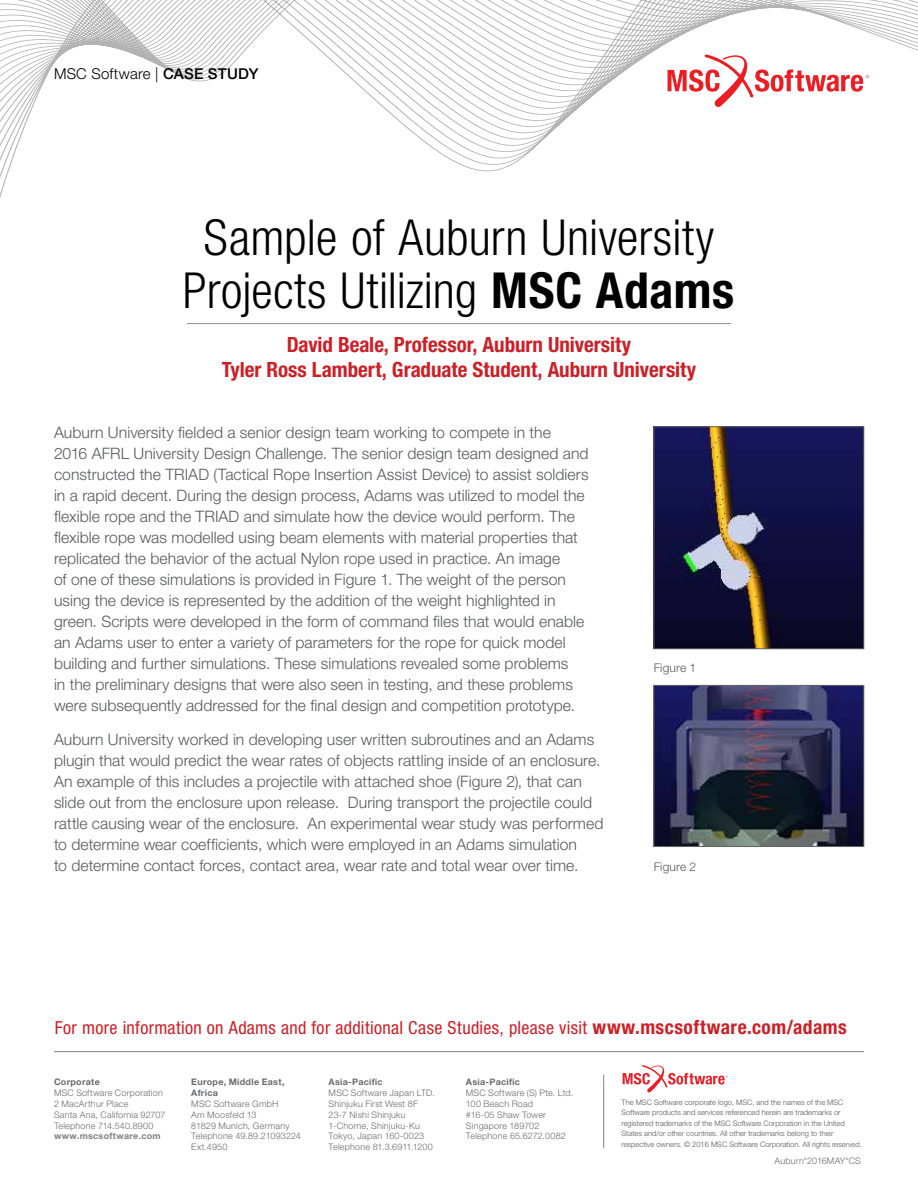
<style>
.page{position:relative;width:918px;height:1188px;background:#fff}
.page>*{position:absolute;margin:0;border:0;box-sizing:border-box;transform-origin:0 0}
.t1{font:300 condensed 49.65px/52.5px "Helvetica Neue LT Pro";letter-spacing:.005em;color:#000;text-align:center}
.t2{font:700 condensed 21px/25.2px "Helvetica Neue LT Pro";color:#cc2027;text-align:center}
.t3{font:condensed 18px "Helvetica Neue LT Pro";letter-spacing:.02em;color:#cc2027}
.t4{font:300 15.75px/21px "Helvetica Neue LT Pro";letter-spacing:.005em;color:#58595b}
.t5{font:300 15px "Helvetica Neue LT Pro";letter-spacing:.015em;color:#000}
.t6{font:300 12px "Helvetica Neue LT Pro";letter-spacing:.015em;color:#58595b}
.t7{font:300 9px/10.8px "Helvetica Neue LT Pro";letter-spacing:.025em;color:#696a6d}
.t8{font:700 9px/10.8px "Helvetica Neue LT Pro";letter-spacing:.03em;color:#696a6d}
.t9{font:700 9px "Helvetica Neue LT Pro";letter-spacing:.03em;color:#807f83}
.t10{font:300 7.5px/10.5px "Helvetica Neue LT Pro";color:#58595b}
.s1{font-weight:500}
.s2{font-weight:700}
.s3{font-weight:700;font-size:19.5px}
</style>
<div class="page">
<svg style="left:0;top:0;width:918px;height:456px"></svg>
<svg style="left:668px;top:53px;width:201px;height:55px"></svg>
<hr style="left:187px;top:323px;width:544px;height:1px;background:#000">
<img style="left:656px;top:429px;width:206px;height:218px">
<div style="left:654px;top:427px;width:210px;height:222px;border:1px solid #636466"></div>
<img style="left:656px;top:687px;width:206px;height:158px">
<div style="left:654px;top:685px;width:210px;height:162px;border:1px solid #636466"></div>
<svg style="left:623px;top:1065px;width:105px;height:28px"></svg>
<hr style="left:603px;top:1075px;width:1px;height:73px;background:#808285">
<hr style="left:54px;top:1051px;width:810px;height:1px;background:#808285">
<p class="t5" style="left:54px;top:65px;width:206px">MSC Software | <span class="s1">CASE STUDY</span></p>
<h1 class="t1" style="left:183px;top:211px;width:553px">Sample of Auburn University<br>Projects Utilizing <span class="s2">MSC Adams</span></h1>
<h2 class="t2" style="left:222px;top:332px;width:476px">David Beale, Professor, Auburn University<br>Tyler Ross Lambert, Graduate Student, Auburn University</h2>
<p class="t4" style="left:54px;top:421px;width:536px">Auburn University fielded a senior design team working to compete in the<br>2016 AFRL University Design Challenge. The senior design team designed and constructed the TRIAD (Tactical Rope Insertion Assist Device) to assist soldiers in a rapid decent. During the design process, Adams was utilized to model the flexible rope and the TRIAD and simulate how the device would perform. The flexible rope was modelled using beam elements with material properties that replicated the behavior of the actual Nylon rope used in practice. An image<br>of one of these simulations is provided in Figure 1. The weight of the person using the device is represented by the addition of the weight highlighted in green. Scripts were developed in the form of command files that would enable an Adams user to enter a variety of parameters for the rope for quick model building and further simulations. These simulations revealed some problems<br>in the preliminary designs that were also seen in testing, and these problems were subsequently addressed for the final design and competition prototype.</p>
<p class="t4" style="left:54px;top:729px;width:551px">Auburn University worked in developing user written subroutines and an Adams plugin that would predict the wear rates of objects rattling inside of an enclosure.<br>An example of this includes a projectile with attached shoe (Figure 2), that can slide out from the enclosure upon release. During transport the projectile could rattle causing wear of the enclosure. An experimental wear study was performed to determine wear coefficients, which were employed in an Adams simulation<br>to determine contact forces, contact area, wear rate and total wear over time.</p>
<p class="t6" style="left:654px;top:660px;width:44px">Figure 1</p>
<p class="t6" style="left:654px;top:860px;width:44px">Figure 2</p>
<p class="t3" style="left:55px;top:1017px;width:794px">For more information on Adams and for additional Case Studies, please visit <span class="s3">www.mscsoftware.com/adams</span></p>
<p class="t8" style="left:54px;top:1077px;width:47px">Corporate</p>
<p class="t7" style="left:54px;top:1087px;width:113px">MSC Software Corporation<br>2 MacArthur Place<br>Santa Ana, California 92707<br>Telephone 714.540.8900</p>
<p class="t9" style="left:54px;top:1130px;width:108px">www.mscsoftware.com</p>
<p class="t8" style="left:191px;top:1077px;width:95px">Europe, Middle East,<br>Africa</p>
<p class="t7" style="left:191px;top:1098px;width:111px">MSC Software GmbH<br>Am Moosfeld 13<br>81829 Munich, Germany<br>Telephone 49.89.21093224<br>Ext.4950</p>
<p class="t8" style="left:329px;top:1077px;width:56px">Asia-Pacific</p>
<p class="t7" style="left:329px;top:1087px;width:108px">MSC Software Japan LTD.<br>Shinjuku First West 8F<br>23-7 Nishi Shinjuku<br>1-Chome, Shinjuku-Ku<br>Tokyo, Japan 160-0023<br>Telephone 81.3.6911.1200</p>
<p class="t8" style="left:466px;top:1077px;width:56px">Asia-Pacific</p>
<p class="t7" style="left:466px;top:1087px;width:109px">MSC Software (S) Pte. Ltd.<br>100 Beach Road<br>#16-05 Shaw Tower<br>Singapore 189702<br>Telephone 65.6272.0082</p>
<p class="t10" style="left:622px;top:1096px;width:242px">The MSC Software corporate logo, MSC, and the names of the MSC Software products and services referenced herein are trademarks or registered trademarks of the MSC Software Corporation in the United States and/or other countries. All other trademarks belong to their respective owners. © 2016 MSC Software Corporation. All rights reserved.</p>
<p class="t7" style="left:775px;top:1155px;width:88px">Auburn*2016MAY*CS</p>
</div>
